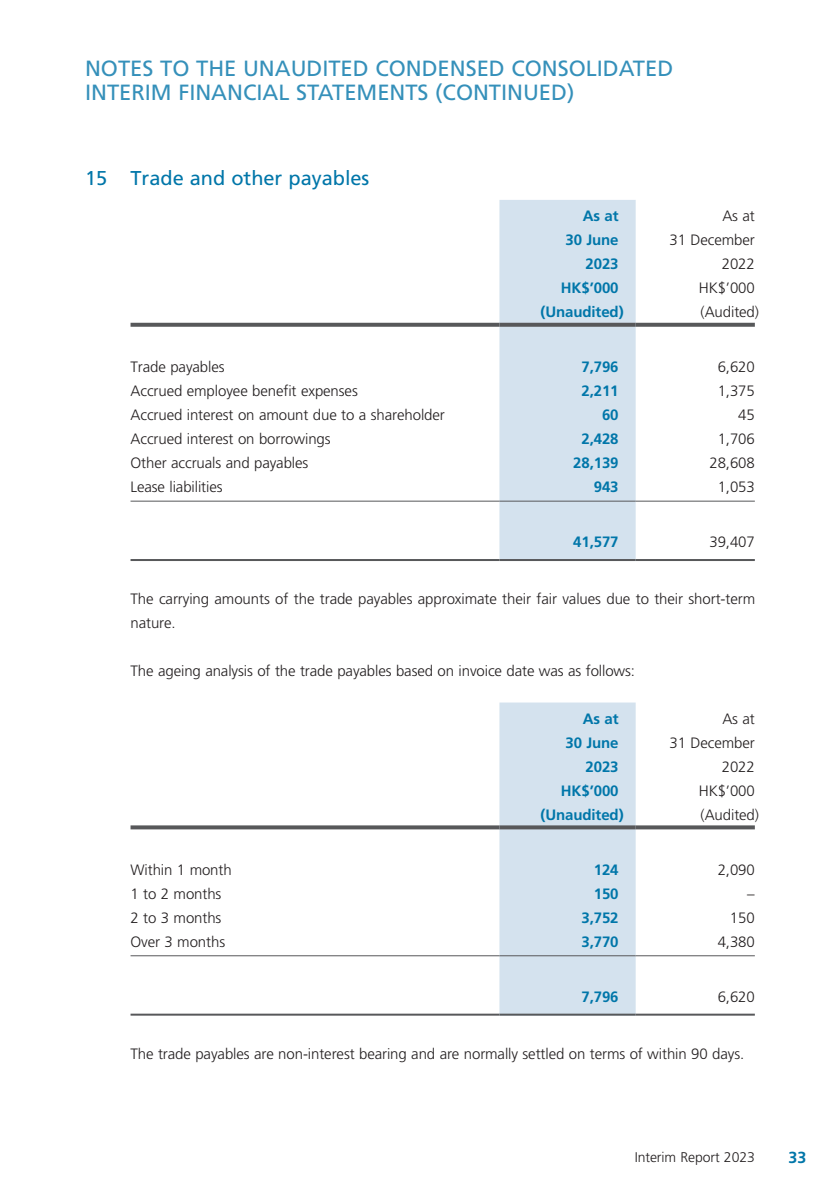
<style>
.page{position:relative;width:840px;height:1191px;background:#fff}
.page>*{position:absolute;margin:0;border:0;box-sizing:border-box;transform-origin:0 0}
.t1{font:22px/24px "Frutiger LT Std";color:#3590ba}
.t2{font:20px "Frutiger LT Std";color:#0076a9}
.t3{font:700 16px "Frutiger LT Std";color:#0076a9}
.t4{font:300 15px/24px "Frutiger LT Std";letter-spacing:-.005em;color:#231f20}
.t5{font:700 15px "Frutiger LT Std";letter-spacing:-.005em;color:#0076a9}
.t6{font:300 14px "Frutiger LT Std";letter-spacing:-.005em;color:#231f20}
</style>
<div class="page">
<div style="left:499px;top:200px;width:136px;height:359px;background:#d4e2ee"></div>
<svg style="left:130px;top:323px;width:369px;height:4px"></svg>
<svg style="left:499px;top:323px;width:136px;height:4px"></svg>
<svg style="left:635px;top:323px;width:119px;height:4px"></svg>
<hr style="left:130px;top:500px;width:369px;height:1px;background:#57585a">
<hr style="left:499px;top:500px;width:136px;height:1px;background:#57585a">
<hr style="left:635px;top:500px;width:119px;height:1px;background:#57585a">
<hr style="left:130px;top:559px;width:369px;height:2px;background:#57585a">
<hr style="left:499px;top:559px;width:136px;height:2px;background:#57585a">
<hr style="left:635px;top:559px;width:119px;height:2px;background:#57585a">
<div style="left:499px;top:702px;width:136px;height:311px;background:#d4e2ee"></div>
<svg style="left:130px;top:825px;width:369px;height:4px"></svg>
<svg style="left:499px;top:825px;width:136px;height:4px"></svg>
<svg style="left:635px;top:825px;width:119px;height:4px"></svg>
<hr style="left:130px;top:955px;width:369px;height:1px;background:#57585a">
<hr style="left:499px;top:955px;width:136px;height:1px;background:#57585a">
<hr style="left:635px;top:955px;width:119px;height:1px;background:#57585a">
<hr style="left:130px;top:1013px;width:369px;height:2px;background:#57585a">
<hr style="left:499px;top:1013px;width:136px;height:2px;background:#57585a">
<hr style="left:635px;top:1013px;width:119px;height:2px;background:#57585a">
<h1 class="t1" style="left:85px;top:56px;width:589px">NOTES TO THE UNAUDITED CONDENSED CONSOLIDATED<br>INTERIM FINANCIAL STATEMENTS (CONTINUED)</h1>
<h2 class="t2" style="left:85px;top:166px;width:285px">15 Trade and other payables</h2>
<p class="t5" style="left:582px;top:207px;width:37px">As at</p>
<p class="t4" style="left:722px;top:204px;width:34px">As at</p>
<p class="t5" style="left:565px;top:231px;width:55px">30 June</p>
<p class="t4" style="left:669px;top:228px;width:87px">31 December</p>
<p class="t5" style="left:585px;top:255px;width:35px">2023</p>
<p class="t4" style="left:721px;top:252px;width:35px">2022</p>
<p class="t5" style="left:560px;top:279px;width:59px">HK$’000</p>
<p class="t4" style="left:698px;top:276px;width:58px">HK$’000</p>
<p class="t5" style="left:540px;top:303px;width:85px">(Unaudited)</p>
<p class="t4" style="left:700px;top:300px;width:60px">(Audited)</p>
<p class="t4" style="left:130px;top:355px;width:96px">Trade payables</p>
<p class="t5" style="left:581px;top:358px;width:39px">7,796</p>
<p class="t4" style="left:717px;top:355px;width:39px">6,620</p>
<p class="t4" style="left:130px;top:379px;width:229px">Accrued employee benefit expenses</p>
<p class="t5" style="left:581px;top:382px;width:39px">2,211</p>
<p class="t4" style="left:717px;top:379px;width:39px">1,375</p>
<p class="t4" style="left:130px;top:403px;width:316px">Accrued interest on amount due to a shareholder</p>
<p class="t5" style="left:601px;top:406px;width:18px">60</p>
<p class="t4" style="left:737px;top:403px;width:18px">45</p>
<p class="t4" style="left:130px;top:427px;width:201px">Accrued interest on borrowings</p>
<p class="t5" style="left:581px;top:430px;width:39px">2,428</p>
<p class="t4" style="left:717px;top:427px;width:39px">1,706</p>
<p class="t4" style="left:130px;top:451px;width:179px">Other accruals and payables</p>
<p class="t5" style="left:573px;top:454px;width:47px">28,139</p>
<p class="t4" style="left:709px;top:451px;width:47px">28,608</p>
<p class="t4" style="left:130px;top:475px;width:94px">Lease liabilities</p>
<p class="t5" style="left:593px;top:478px;width:26px">943</p>
<p class="t4" style="left:717px;top:475px;width:39px">1,053</p>
<p class="t5" style="left:573px;top:533px;width:47px">41,577</p>
<p class="t4" style="left:709px;top:530px;width:47px">39,407</p>
<p class="t4" style="left:130px;top:587px;width:625px">The carrying amounts of the trade payables approximate their fair values due to their short-term nature.</p>
<p class="t4" style="left:130px;top:659px;width:506px">The ageing analysis of the trade payables based on invoice date was as follows:</p>
<p class="t5" style="left:582px;top:710px;width:37px">As at</p>
<p class="t4" style="left:722px;top:707px;width:34px">As at</p>
<p class="t5" style="left:565px;top:734px;width:55px">30 June</p>
<p class="t4" style="left:669px;top:731px;width:87px">31 December</p>
<p class="t5" style="left:585px;top:758px;width:35px">2023</p>
<p class="t4" style="left:721px;top:755px;width:35px">2022</p>
<p class="t5" style="left:560px;top:782px;width:59px">HK$’000</p>
<p class="t4" style="left:698px;top:779px;width:58px">HK$’000</p>
<p class="t5" style="left:540px;top:806px;width:85px">(Unaudited)</p>
<p class="t4" style="left:700px;top:803px;width:60px">(Audited)</p>
<p class="t4" style="left:130px;top:858px;width:103px">Within 1 month</p>
<p class="t5" style="left:593px;top:861px;width:26px">124</p>
<p class="t4" style="left:717px;top:858px;width:39px">2,090</p>
<p class="t4" style="left:130px;top:882px;width:92px">1 to 2 months</p>
<p class="t5" style="left:593px;top:885px;width:26px">150</p>
<p class="t4" style="left:746px;top:882px;width:9px">–</p>
<p class="t4" style="left:130px;top:906px;width:92px">2 to 3 months</p>
<p class="t5" style="left:581px;top:909px;width:39px">3,752</p>
<p class="t4" style="left:729px;top:906px;width:26px">150</p>
<p class="t4" style="left:130px;top:930px;width:96px">Over 3 months</p>
<p class="t5" style="left:581px;top:933px;width:39px">3,770</p>
<p class="t4" style="left:717px;top:930px;width:39px">4,380</p>
<p class="t5" style="left:581px;top:987px;width:39px">7,796</p>
<p class="t4" style="left:717px;top:984px;width:39px">6,620</p>
<p class="t4" style="left:130px;top:1041px;width:615px">The trade payables are non-interest bearing and are normally settled on terms of within 90 days.</p>
<p class="t6" style="left:634px;top:1148px;width:122px">Interim Report 2023</p>
<p class="t3" style="left:788px;top:1147px;width:19px">33</p>
</div>
